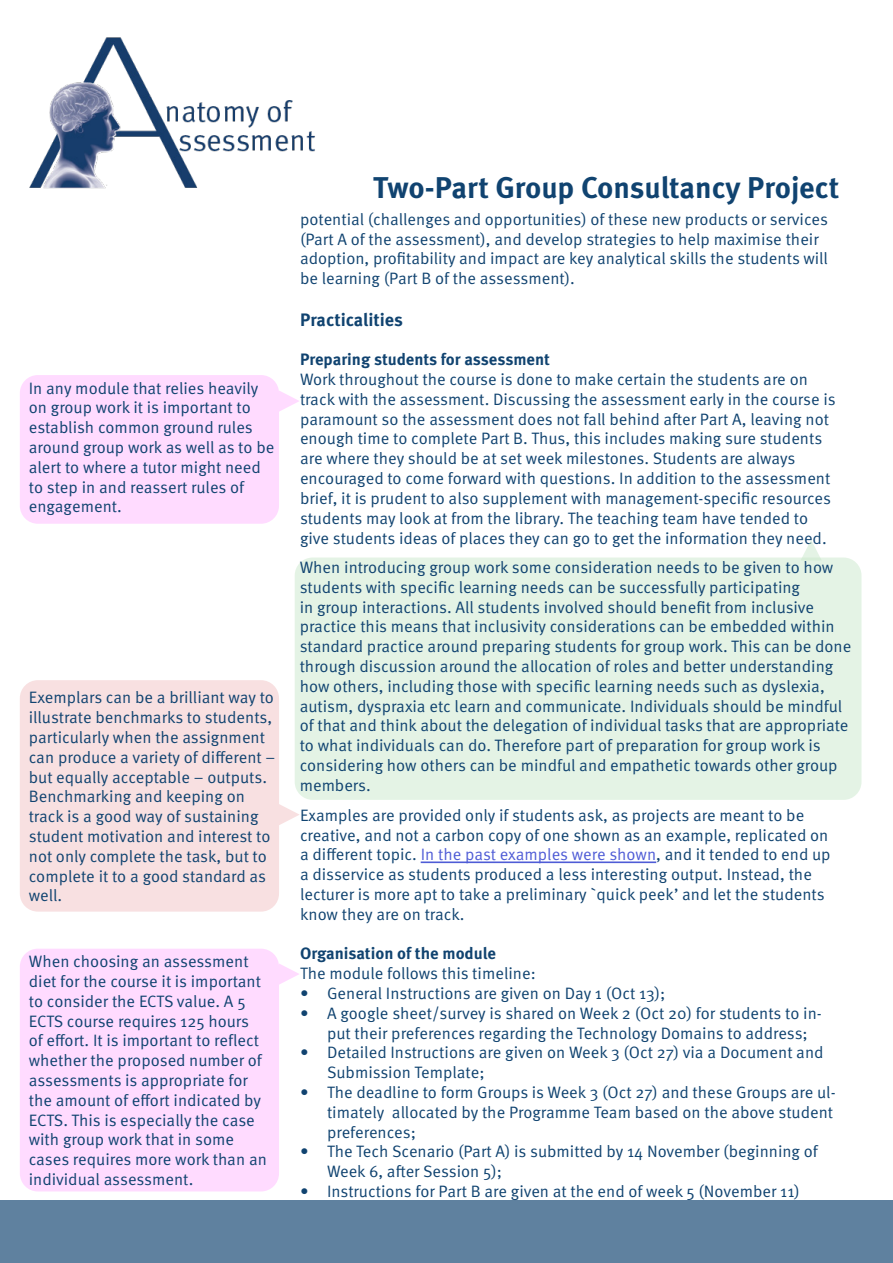
<style>
.page{position:relative;width:893px;height:1263px;background:#fff}
.page>*{position:absolute;margin:0;border:0;box-sizing:border-box;transform-origin:0 0}
.t1{font:700 30px "Meta Pro";letter-spacing:-.005em;color:#104370}
.t2{font:700 18px "Meta Pro";color:#104370}
.t3{font:16.5px/19.8px "Meta Pro Norm";color:#104370}
.t4{font:700 16.5px "Meta Pro";color:#104370}
.s1{color:#4f5cd6}
</style>
<div class="page">
<img style="left:29px;top:37px;width:286px;height:152px">
<div style="left:0;top:1200px;width:893px;height:63px;background:#5f819f"></div>
<hr style="left:421px;top:861px;width:235px;height:2px;background:#4f5cd6">
<div style="left:20px;top:375px;width:259px;height:149px;background:#ffdbff;border-radius:18px"></div>
<svg style="left:279px;top:391px;width:20px;height:21px"></svg>
<div style="left:295px;top:557px;width:566px;height:243px;background:#e4f3e5;border-radius:18px"></div>
<svg style="left:800px;top:540px;width:22px;height:20px"></svg>
<div style="left:20px;top:680px;width:259px;height:232px;background:#f8e0e1;border-radius:18px"></div>
<svg style="left:279px;top:804px;width:20px;height:21px"></svg>
<div style="left:20px;top:949px;width:259px;height:242px;background:#ffdbff;border-radius:18px"></div>
<svg style="left:279px;top:964px;width:20px;height:21px"></svg>
<p class="t3" style="left:29px;top:377px;width:247px">In any module that relies heavily on group work it is important to establish common ground rules around group work as well as to be alert to where a tutor might need to step in and reassert rules of engagement.</p>
<p class="t3" style="left:29px;top:687px;width:248px">Exemplars can be a brilliant way to illustrate benchmarks to students, particularly when the assignment can produce a variety of different – but equally acceptable – outputs.<br>Benchmarking and keeping on track is a good way of sustaining student motivation and interest to not only complete the task, but to complete it to a good standard as well.</p>
<p class="t3" style="left:29px;top:950px;width:240px">When choosing an assessment diet for the course it is important to consider the ECTS value. A 5<br>ECTS course requires 125 hours of effort. It is important to reflect whether the proposed number of assessments is appropriate for the amount of effort indicated by<br>ECTS. This is especially the case with group work that in some cases requires more work than an individual assessment.</p>
<p class="t1" style="left:373px;top:164px;width:467px">Two-Part Group Consultancy Project</p>
<p class="t3" style="left:300px;top:208px;width:529px">potential (challenges and opportunities) of these new products or services (Part A of the assessment), and develop strategies to help maximise their adoption, profitability and impact are key analytical skills the students will be learning (Part B of the assessment).</p>
<p class="t2" style="left:300px;top:305px;width:104px">Practicalities</p>
<p class="t4" style="left:300px;top:347px;width:252px">Preparing students for assessment</p>
<p class="t3" style="left:300px;top:368px;width:537px">Work throughout the course is done to make certain the students are on track with the assessment. Discussing the assessment early in the course is paramount so the assessment does not fall behind after Part A, leaving not enough time to complete Part B. Thus, this includes making sure students are where they should be at set week milestones. Students are always encouraged to come forward with questions. In addition to the assessment brief, it is prudent to also supplement with management-specific resources students may look at from the library. The teaching team have tended to give students ideas of places they can go to get the information they need.</p>
<p class="t3" style="left:300px;top:556px;width:553px">When introducing group work some consideration needs to be given to how students with specific learning needs can be successfully participating<br>in group interactions. All students involved should benefit from inclusive practice this means that inclusivity considerations can be embedded within standard practice around preparing students for group work. This can be done through discussion around the allocation of roles and better understanding how others, including those with specific learning needs such as dyslexia, autism, dyspraxia etc learn and communicate. Individuals should be mindful of that and think about the delegation of individual tasks that are appropriate to what individuals can do. Therefore part of preparation for group work is considering how others can be mindful and empathetic towards other group members.</p>
<p class="t3" style="left:300px;top:804px;width:532px">Examples are provided only if students ask, as projects are meant to be creative, and not a carbon copy of one shown as an example, replicated on a different topic. <span class="s1">In the past examples were shown</span>, and it tended to end up a disservice as students produced a less interesting output. Instead, the lecturer is more apt to take a preliminary `quick peek’ and let the students know they are on track.</p>
<p class="t4" style="left:300px;top:941px;width:198px">Organisation of the module</p>
<p class="t3" style="left:300px;top:962px;width:237px">The module follows this timeline:</p>
<p class="t3" style="left:300px;top:982px;width:367px">• General Instructions are given on Day 1 (Oct 13);</p>
<p class="t3" style="left:327px;top:1002px;width:496px;text-indent:-27px">• A google sheet/survey is shared on Week 2 (Oct 20) for students to in&shy;put their preferences regarding the Technology Domains to address;</p>
<p class="t3" style="left:327px;top:1042px;width:498px;text-indent:-27px">• Detailed Instructions are given on Week 3 (Oct 27) via a Document and<br>Submission Template;</p>
<p class="t3" style="left:327px;top:1081px;width:510px;text-indent:-27px">• The deadline to form Groups is Week 3 (Oct 27) and these Groups are ul&shy;timately allocated by the Programme Team based on the above student preferences;</p>
<p class="t3" style="left:327px;top:1141px;width:492px;text-indent:-27px">• The Tech Scenario (Part A) is submitted by 14 November (beginning of<br>Week 6, after Session 5);</p>
<p class="t3" style="left:300px;top:1180px;width:501px">• Instructions for Part B are given at the end of week 5 (November 11)</p>
</div>
